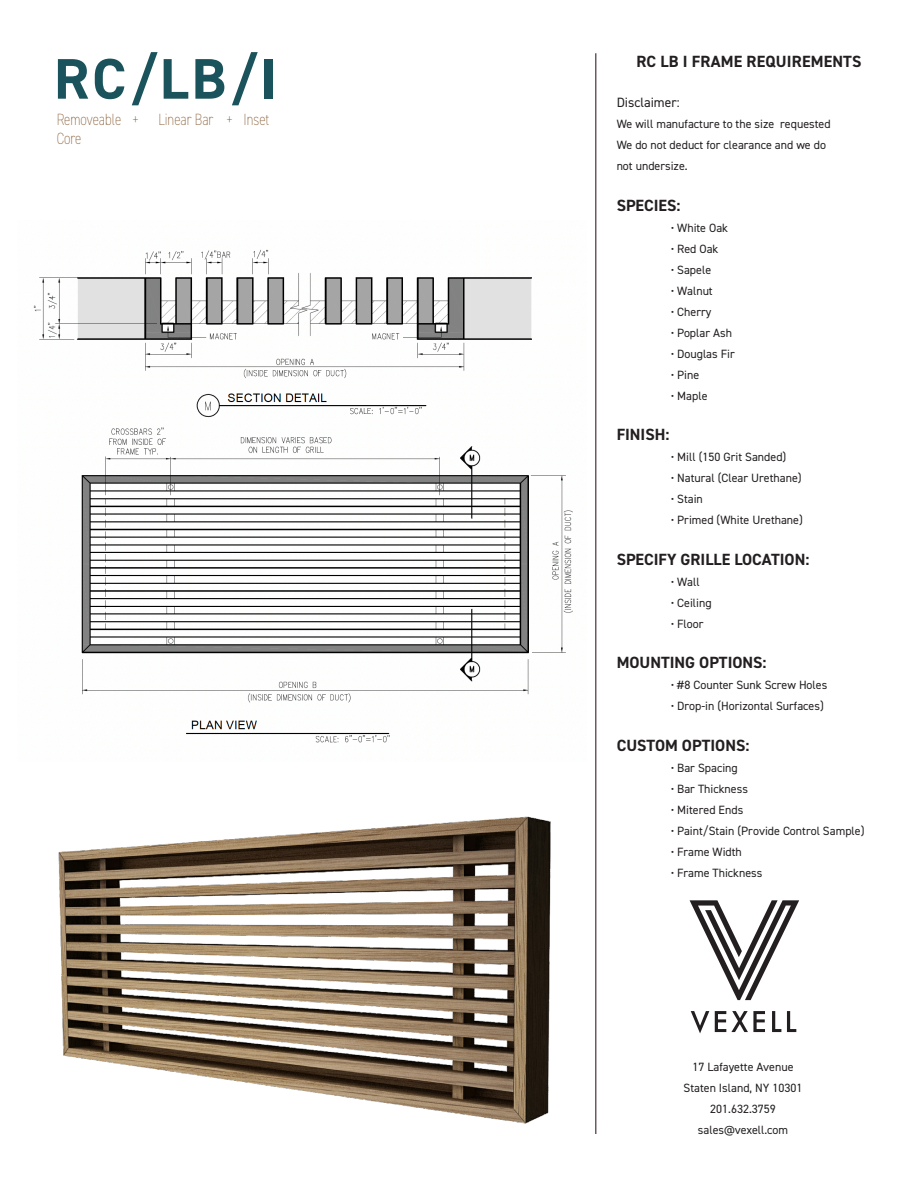
<style>
.page{position:relative;width:918px;height:1188px;background:#fff}
.page>*{position:absolute;margin:0;border:0;box-sizing:border-box;transform-origin:0 0}
.t1{font:700 57.3px "DIN2014";color:#1a535c}
.t2{font:700 16.2px "DIN2014";color:#231f20}
.t3{font:200 condensed 16.2px/19.5px "DIN2014";color:#865a32}
.t4{font:13.5px "DIN2014";color:#231f20}
.t5{font:12px/21px "DIN2014";color:#231f20}
</style>
<div class="page">
<img style="left:33px;top:249px;width:540px;height:494px">
<img style="left:58px;top:770px;width:539px;height:358px">
<hr style="left:595px;top:53px;width:1px;height:1081px;background:#210b0d">
<svg style="left:690px;top:900px;width:109px;height:100px"></svg>
<svg style="left:691px;top:1011px;width:18px;height:22px"></svg>
<svg style="left:715px;top:1011px;width:50px;height:21px"></svg>
<svg style="left:772px;top:1011px;width:9px;height:21px"></svg>
<svg style="left:787px;top:1011px;width:9px;height:21px"></svg>
<p class="t1" style="left:54px;top:41px;width:224px">RC/LB/I</p>
<p class="t2" style="left:636px;top:50px;width:227px">RC LB I FRAME REQUIREMENTS</p>
<p class="t4" style="left:617px;top:94px;width:64px">Disclaimer:</p>
<p class="t5" style="left:617px;top:113px;width:216px">We will manufacture to the size requested<br>We do not deduct for clearance and we do not undersize.</p>
<p class="t2" style="left:617px;top:194px;width:65px">SPECIES:</p>
<p class="t5" style="left:671px;top:217px;width:59px">• White Oak</p>
<p class="t5" style="left:671px;top:238px;width:49px">• Red Oak</p>
<p class="t5" style="left:671px;top:259px;width:42px">• Sapele</p>
<p class="t5" style="left:671px;top:280px;width:44px">• Walnut</p>
<p class="t5" style="left:671px;top:301px;width:42px">• Cherry</p>
<p class="t5" style="left:671px;top:322px;width:63px">• Poplar Ash</p>
<p class="t5" style="left:671px;top:343px;width:66px">• Douglas Fir</p>
<p class="t5" style="left:671px;top:364px;width:30px">• Pine</p>
<p class="t5" style="left:671px;top:385px;width:38px">• Maple</p>
<p class="t2" style="left:617px;top:424px;width:54px">FINISH:</p>
<p class="t5" style="left:671px;top:446px;width:117px">• Mill (150 Grit Sanded)</p>
<p class="t5" style="left:671px;top:467px;width:133px">• Natural (Clear Urethane)</p>
<p class="t5" style="left:671px;top:488px;width:34px">• Stain</p>
<p class="t5" style="left:671px;top:509px;width:134px">• Primed (White Urethane)</p>
<p class="t2" style="left:617px;top:548px;width:194px">SPECIFY GRILLE LOCATION:</p>
<p class="t5" style="left:671px;top:571px;width:30px">• Wall</p>
<p class="t5" style="left:671px;top:592px;width:42px">• Ceiling</p>
<p class="t5" style="left:671px;top:613px;width:34px">• Floor</p>
<p class="t2" style="left:617px;top:652px;width:151px">MOUNTING OPTIONS:</p>
<p class="t5" style="left:671px;top:674px;width:158px">• #8 Counter Sunk Screw Holes</p>
<p class="t5" style="left:671px;top:695px;width:155px">• Drop-in (Horizontal Surfaces)</p>
<p class="t2" style="left:617px;top:734px;width:134px">CUSTOM OPTIONS:</p>
<p class="t5" style="left:671px;top:757px;width:69px">• Bar Spacing</p>
<p class="t5" style="left:671px;top:778px;width:79px">• Bar Thickness</p>
<p class="t5" style="left:671px;top:799px;width:74px">• Mitered Ends</p>
<p class="t5" style="left:671px;top:820px;width:195px">• Paint/Stain (Provide Control Sample)</p>
<p class="t5" style="left:671px;top:841px;width:73px">• Frame Width</p>
<p class="t5" style="left:671px;top:862px;width:93px">• Frame Thickness</p>
<p class="t3" style="left:57px;top:109px;width:66px">Removeable<br>Core</p>
<p class="t3" style="left:132px;top:109px;width:8px">+</p>
<p class="t3" style="left:158px;top:109px;width:57px">Linear Bar</p>
<p class="t3" style="left:226px;top:109px;width:8px">+</p>
<p class="t3" style="left:244px;top:109px;width:27px">Inset</p>
<p class="t5" style="left:684px;top:1056px;width:121px;text-align:center">17 Lafayette Avenue<br>Staten Island, NY 10301<br>201.632.3759</p>
<p class="t5" style="left:698px;top:1119px;width:92px">sales@vexell.com</p>
</div>
